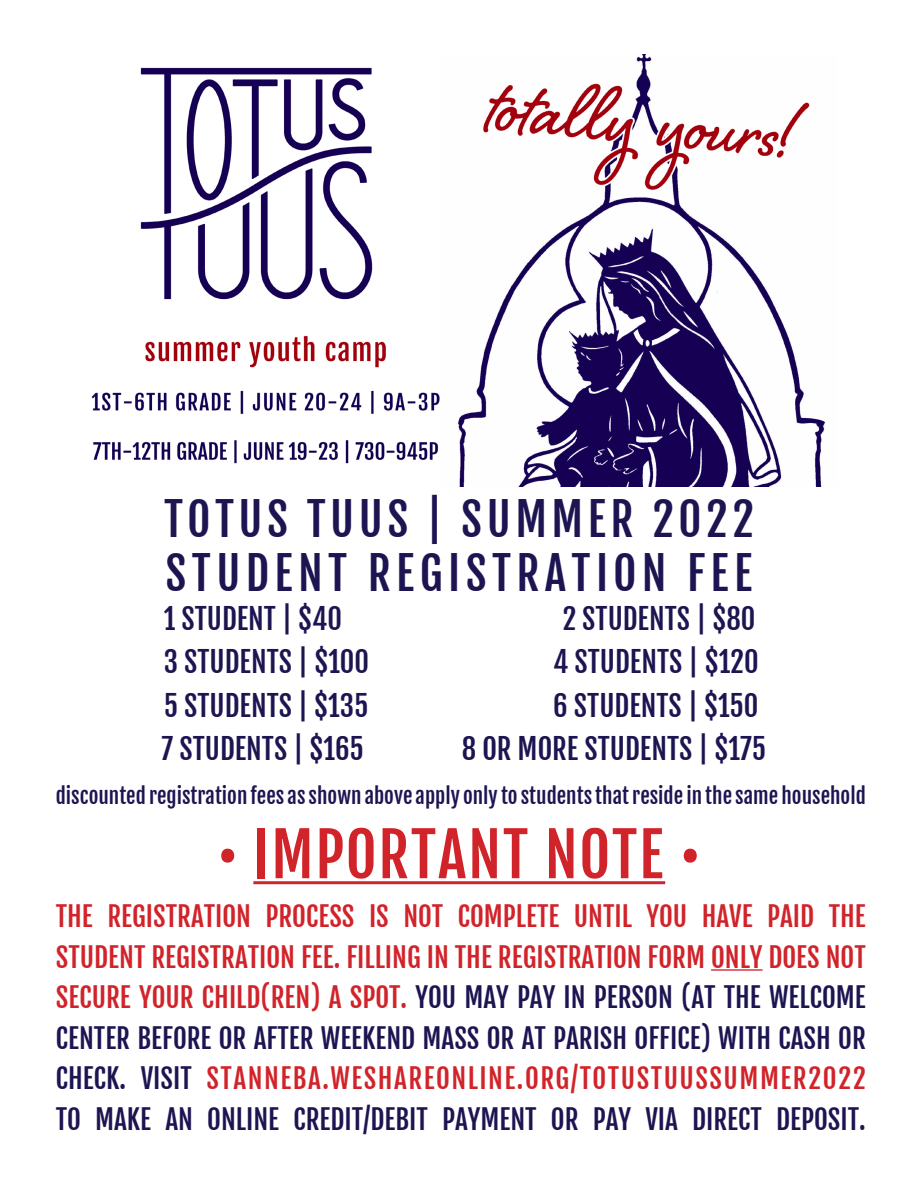
<style>
.page{position:relative;width:918px;height:1188px;background:#fff}
.page>*{position:absolute;margin:0;border:0;box-sizing:border-box;transform-origin:0 0}
.t1{font:60px "Fjalla One";letter-spacing:.03em;color:#d1232a}
.t2{font:45px "Fjalla One";letter-spacing:.12em;color:#1c1551}
.t3{font:45px "Fjalla One";letter-spacing:.1em;color:#1c1551}
.t4{font:28.5px "Fjalla One";color:#1c1551}
.t5{font:27px/40.5px "Fjalla One";color:#d1232a;text-align:justify}
.t6{font:21px "Fjalla One";color:#1c1551}
.s1{color:#1c1551}
</style>
<div class="page">
<img style="left:91px;top:54px;width:734px;height:433px">
<hr style="left:711px;top:969px;width:52px;height:2px;background:#d1232a">
<hr style="left:253px;top:881px;width:412px;height:3px;background:#d1232a">
<p class="t3" style="left:164px;top:492px;width:591px">TOTUS TUUS | SUMMER 2022</p>
<p class="t2" style="left:165px;top:546px;width:588px">STUDENT REGISTRATION FEE</p>
<p class="t4" style="left:164px;top:601px;width:180px">1 STUDENT | $40</p>
<p class="t4" style="left:562px;top:601px;width:195px">2 STUDENTS | $80</p>
<p class="t4" style="left:164px;top:644px;width:207px">3 STUDENTS | $100</p>
<p class="t4" style="left:553px;top:644px;width:207px">4 STUDENTS | $120</p>
<p class="t4" style="left:164px;top:688px;width:206px">5 STUDENTS | $135</p>
<p class="t4" style="left:553px;top:688px;width:207px">6 STUDENTS | $150</p>
<p class="t4" style="left:162px;top:731px;width:204px">7 STUDENTS | $165</p>
<p class="t4" style="left:462px;top:731px;width:306px">8 OR MORE STUDENTS | $175</p>
<p class="t6" style="left:56px;top:782px;width:812px">discounted registration fees as shown above apply only to students that reside in the same household</p>
<p class="t1" style="left:217px;top:818px;width:485px">• IMPORTANT NOTE •</p>
<p class="t5" style="left:56px;top:897px;width:812px">THE REGISTRATION PROCESS IS NOT COMPLETE UNTIL YOU HAVE PAID THE STUDENT REGISTRATION FEE. FILLING IN THE REGISTRATION FORM ONLY DOES NOT SECURE YOUR CHILD(REN) A SPOT. <span class="s1">YOU MAY PAY IN PERSON (AT THE WELCOME CENTER BEFORE OR AFTER WEEKEND MASS OR AT PARISH OFFICE) WITH CASH OR CHECK. VISIT</span> STANNEBA.WESHAREONLINE.ORG/TOTUSTUUSSUMMER2022<br><span class="s1">TO MAKE AN ONLINE CREDIT/DEBIT PAYMENT OR PAY VIA DIRECT DEPOSIT.</span></p>
</div>
